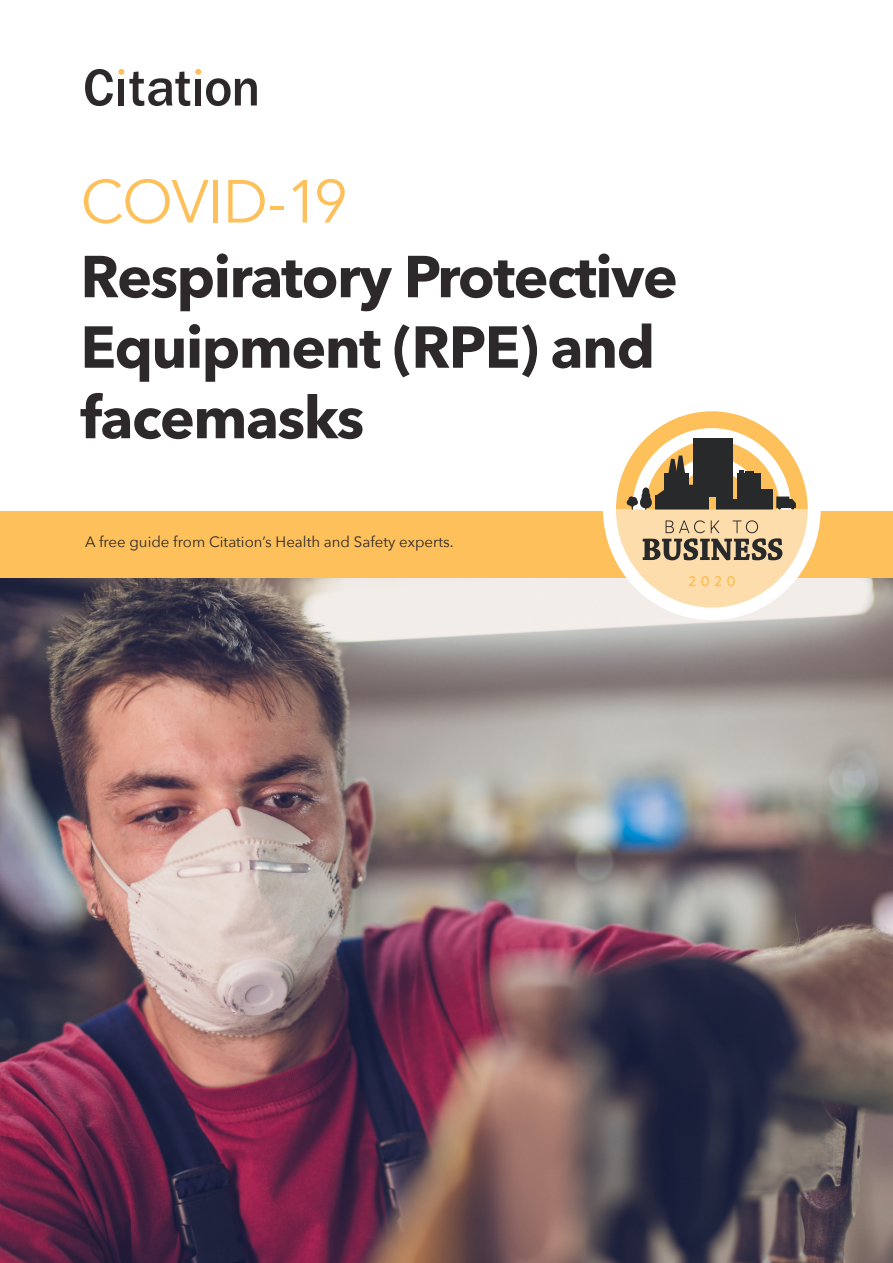
<style>
.page{position:relative;width:893px;height:1263px;background:#fff}
.page>*{position:absolute;margin:0;border:0;box-sizing:border-box;transform-origin:0 0}
.t1{font:60px "Avenir Next";letter-spacing:-.025em;color:#fdc05a}
.t2{font:700 58.5px/70.5px "Avenir Next";letter-spacing:-.025em;color:#2d292a}
.t3{font:15px "Avenir Next";color:#2d292a}
</style>
<div class="page">
<img style="left:0;top:578px;width:893px;height:685px">
<div style="left:0;top:511px;width:893px;height:67px;background:#fdc05a"></div>
<div style="left:603px;top:398px;width:218px;height:222px;background:#fff;border-radius:50%"></div>
<svg style="left:616px;top:411px;width:192px;height:196px"></svg>
<svg style="left:85px;top:69px;width:172px;height:37px"></svg>
<p class="t1" style="left:80px;top:151px;width:269px">COVID-19</p>
<p class="t2" style="left:80px;top:241px;width:599px">Respiratory Protective<br>Equipment (RPE) and facemasks</p>
<p class="t3" style="left:85px;top:529px;width:370px">A free guide from Citation’s Health and Safety experts.</p>
</div>
